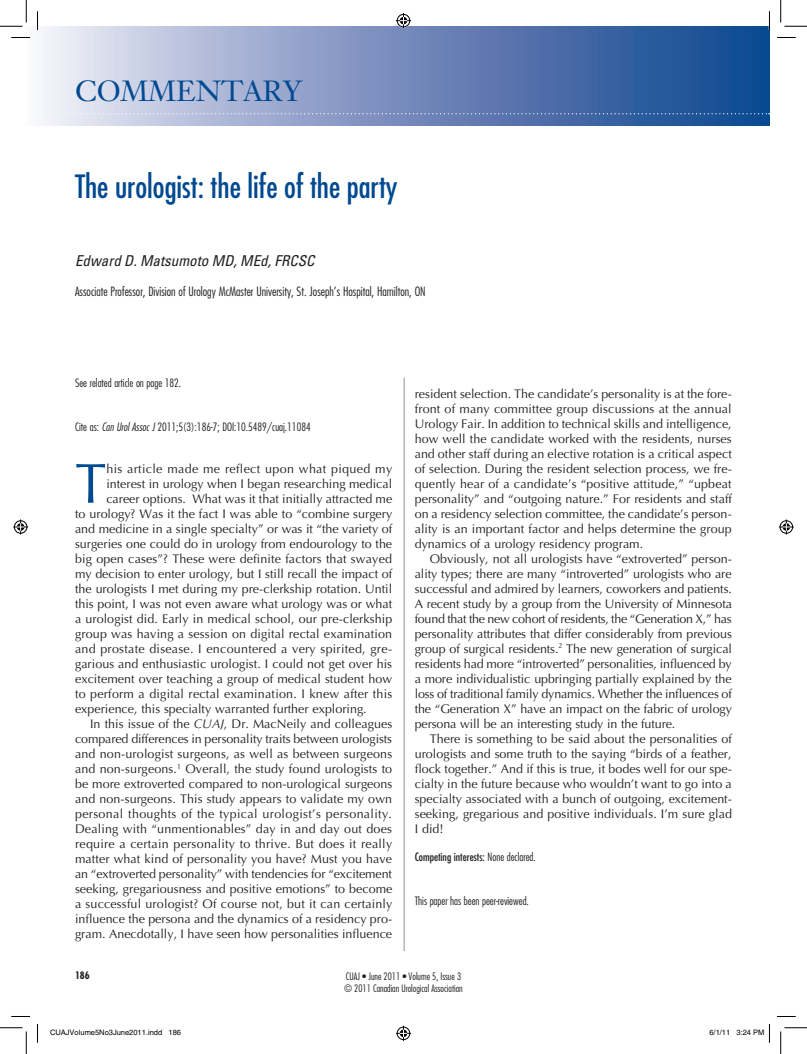
<style>
.page{position:relative;width:807px;height:1054px;background:#fff}
.page>*{position:absolute;margin:0;border:0;box-sizing:border-box;transform-origin:0 0}
.t1{font:56.25px "Optima";color:#014990}
.t2{font:condensed 31.25px "Futura";color:#014990}
.t3{font:28.75px "Janson Text";letter-spacing:.315em;color:#014990}
.t4{font:italic condensed 15px "Univers";color:#231f20}
.t5{font:12.5px/15px "Optima";letter-spacing:.005em;color:#231f20;text-align:justify}
.t6{font:12.5px "Optima";letter-spacing:.025em;color:#231f20}
.t7{font:300 condensed 12.5px "Futura";color:#231f20}
.t8{font:300 condensed 11.25px "Futura";color:#231f20}
.t9{font:condensed 11.25px "Futura";color:#231f20}
.t10{font:300 condensed 10px/12px "Futura";color:#231f20}
.t11{font:700 condensed 10px "Futura";color:#231f20}
.t12{font:7.5px "Helvetica";color:#000}
.s1{font-style:italic}
.s2{font-weight:300}
</style>
<div class="page">
<hr style="left:403px;top:378px;width:1px;height:573px;background:#231f20">
<svg style="left:30px;top:26px;width:739px;height:99px;background:#7a92bf"></svg>
<svg style="left:30px;top:113px;width:739px;height:1px"></svg>
<svg style="left:11px;top:37px;width:19px;height:1px"></svg>
<svg style="left:777px;top:37px;width:18px;height:1px"></svg>
<svg style="left:11px;top:1016px;width:19px;height:1px"></svg>
<svg style="left:777px;top:1016px;width:18px;height:1px"></svg>
<svg style="left:37px;top:11px;width:1px;height:19px"></svg>
<svg style="left:37px;top:1024px;width:1px;height:18px"></svg>
<svg style="left:768px;top:11px;width:2px;height:19px"></svg>
<svg style="left:0;top:0;width:27px;height:27px"></svg>
<svg style="left:0;top:1027px;width:27px;height:27px"></svg>
<svg style="left:780px;top:0;width:26px;height:27px"></svg>
<svg style="left:780px;top:1027px;width:26px;height:27px"></svg>
<svg style="left:396px;top:13px;width:15px;height:15px"></svg>
<svg style="left:396px;top:1026px;width:15px;height:15px"></svg>
<svg style="left:13px;top:519px;width:15px;height:15px"></svg>
<svg style="left:778px;top:519px;width:15px;height:15px"></svg>
<svg style="left:769px;top:1024px;width:1px;height:18px"></svg>
<h3 class="t3" style="left:75px;top:73px;width:49px">COMM</h3>
<h3 class="t3" style="left:176px;top:73px;width:127px">ENTARY</h3>
<h3 class="t3" style="left:75px;top:73px;width:324px">ORIGINAL RESEARCH</h3>
<h2 class="t2" style="left:75px;top:167px;width:324px">The urologist: the life of the party</h2>
<p class="t4" style="left:75px;top:251px;width:241px">Edward D. Matsumoto MD, MEd, FRCSC</p>
<p class="t7" style="left:75px;top:283px;width:352px">Associate Professor, Division of Urology McMaster University, St. Joseph’s Hospital, Hamilton, ON</p>
<p class="t8" style="left:75px;top:376px;width:108px">See related article on page 182.</p>
<p class="t8" style="left:75px;top:419px;width:237px">Cite as: <span class="s1">Can Urol Assoc J</span> 2011;5(3):186-7; DOI:10.5489/cuaj.11084</p>
<h1 class="t1" style="left:75px;top:451px;width:33px">T</h1>
<p class="t6" style="left:106px;top:461px;width:287px">his article made me reflect upon what piqued my</p>
<p class="t5" style="left:106px;top:476px;width:287px">interest in urology when I began researching medical</p>
<p class="t5" style="left:106px;top:491px;width:287px">career options. What was it that initially attracted me</p>
<p class="t5" style="left:75px;top:506px;width:318px">to urology? Was it the fact I was able to “combine surgery</p>
<p class="t5" style="left:75px;top:521px;width:318px">and medicine in a single specialty” or was it “the variety of</p>
<p class="t5" style="left:75px;top:536px;width:318px">surgeries one could do in urology from endourology to the</p>
<p class="t5" style="left:75px;top:551px;width:318px">big open cases”? These were definite factors that swayed</p>
<p class="t5" style="left:75px;top:566px;width:318px">my decision to enter urology, but I still recall the impact of</p>
<p class="t5" style="left:75px;top:581px;width:318px">the urologists I met during my pre-clerkship rotation. Until</p>
<p class="t5" style="left:75px;top:596px;width:318px">this point, I was not even aware what urology was or what</p>
<p class="t5" style="left:75px;top:611px;width:318px">a urologist did. Early in medical school, our pre-clerkship</p>
<p class="t5" style="left:75px;top:626px;width:318px">group was having a session on digital rectal examination</p>
<p class="t5" style="left:75px;top:641px;width:318px">and prostate disease. I encountered a very spirited, gre-</p>
<p class="t5" style="left:75px;top:656px;width:318px">garious and enthusiastic urologist. I could not get over his</p>
<p class="t5" style="left:75px;top:671px;width:318px">excitement over teaching a group of medical student how</p>
<p class="t5" style="left:75px;top:686px;width:319px">to perform a digital rectal examination. I knew after this</p>
<p class="t5" style="left:75px;top:701px;width:293px">experience, this specialty warranted further exploring.</p>
<p class="t5" style="left:90px;top:716px;width:303px">In this issue of the <span class="s1">CUAJ</span>, Dr. MacNeily and colleagues</p>
<p class="t5" style="left:75px;top:731px;width:318px">compared differences in personality traits between urologists</p>
<p class="t5" style="left:75px;top:746px;width:318px">and non-urologist surgeons, as well as between surgeons</p>
<p class="t5" style="left:75px;top:761px;width:318px">and non-surgeons.<sup>1</sup> Overall, the study found urologists to</p>
<p class="t5" style="left:75px;top:776px;width:319px">be more extroverted compared to non-urological surgeons</p>
<p class="t5" style="left:75px;top:791px;width:318px">and non-surgeons. This study appears to validate my own</p>
<p class="t6" style="left:75px;top:806px;width:318px">personal thoughts of the typical urologist’s personality.</p>
<p class="t5" style="left:75px;top:821px;width:318px">Dealing with “unmentionables” day in and day out does</p>
<p class="t5" style="left:75px;top:836px;width:318px">require a certain personality to thrive. But does it really</p>
<p class="t5" style="left:75px;top:851px;width:318px">matter what kind of personality you have? Must you have</p>
<p class="t5" style="left:75px;top:866px;width:318px">an “extroverted personality” with tendencies for “excitement</p>
<p class="t5" style="left:75px;top:881px;width:319px">seeking, gregariousness and positive emotions” to become</p>
<p class="t5" style="left:75px;top:896px;width:319px">a successful urologist? Of course not, but it can certainly</p>
<p class="t5" style="left:75px;top:911px;width:318px">influence the persona and the dynamics of a residency pro-</p>
<p class="t5" style="left:75px;top:926px;width:318px">gram. Anecdotally, I have seen how personalities influence</p>
<p class="t5" style="left:414px;top:386px;width:318px">resident selection. The candidate’s personality is at the fore&shy;front of many committee group discussions at the annual Urology Fair. In addition to technical skills and intelligence, how well the candidate worked with the residents, nurses and other staff during an elective rotation is a critical aspect of selection. During the resident selection process, we fre&shy;quently hear of a candidate’s “positive attitude,” “upbeat personality” and “outgoing nature.” For residents and staff on a residency selection committee, the candidate’s person&shy;ality is an important factor and helps determine the group dynamics of a urology residency program.</p>
<p class="t5" style="left:414px;top:551px;width:318px;text-indent:15px">Obviously, not all urologists have “extroverted” person&shy;ality types; there are many “introverted” urologists who are successful and admired by learners, coworkers and patients.<br>A recent study by a group from the University of Minnesota found that the new cohort of residents, the “Generation X,” has personality attributes that differ considerably from previous group of surgical residents.<sup>2</sup> The new generation of surgical residents had more “introverted” personalities, influenced by a more individualistic upbringing partially explained by the loss of traditional family dynamics. Whether the influences of the “Generation X” have an impact on the fabric of urology persona will be an interesting study in the future.</p>
<p class="t5" style="left:414px;top:731px;width:319px;text-indent:15px">There is something to be said about the personalities of urologists and some truth to the saying “birds of a feather, flock together.” And if this is true, it bodes well for our spe&shy;cialty in the future because who wouldn’t want to go into a specialty associated with a bunch of outgoing, excitement&shy;seeking, gregarious and positive individuals. I’m sure glad I did!</p>
<p class="t9" style="left:414px;top:850px;width:122px">Competing interests: <span class="s2">None declared.</span></p>
<p class="t8" style="left:414px;top:894px;width:116px">This paper has been peer-reviewed.</p>
<p class="t11" style="left:75px;top:969px;width:16px">186</p>
<p class="t10" style="left:344px;top:970px;width:120px">CUAJ • June 2011 • Volume 5, Issue 3 © 2011 Canadian Urological Association</p>
<p class="t12" style="left:50px;top:1028px;width:132px">CUAJVolume5No3June2011.indd 186</p>
<p class="t12" style="left:709px;top:1028px;width:57px">6/1/11 3:24 PM</p>
</div>
